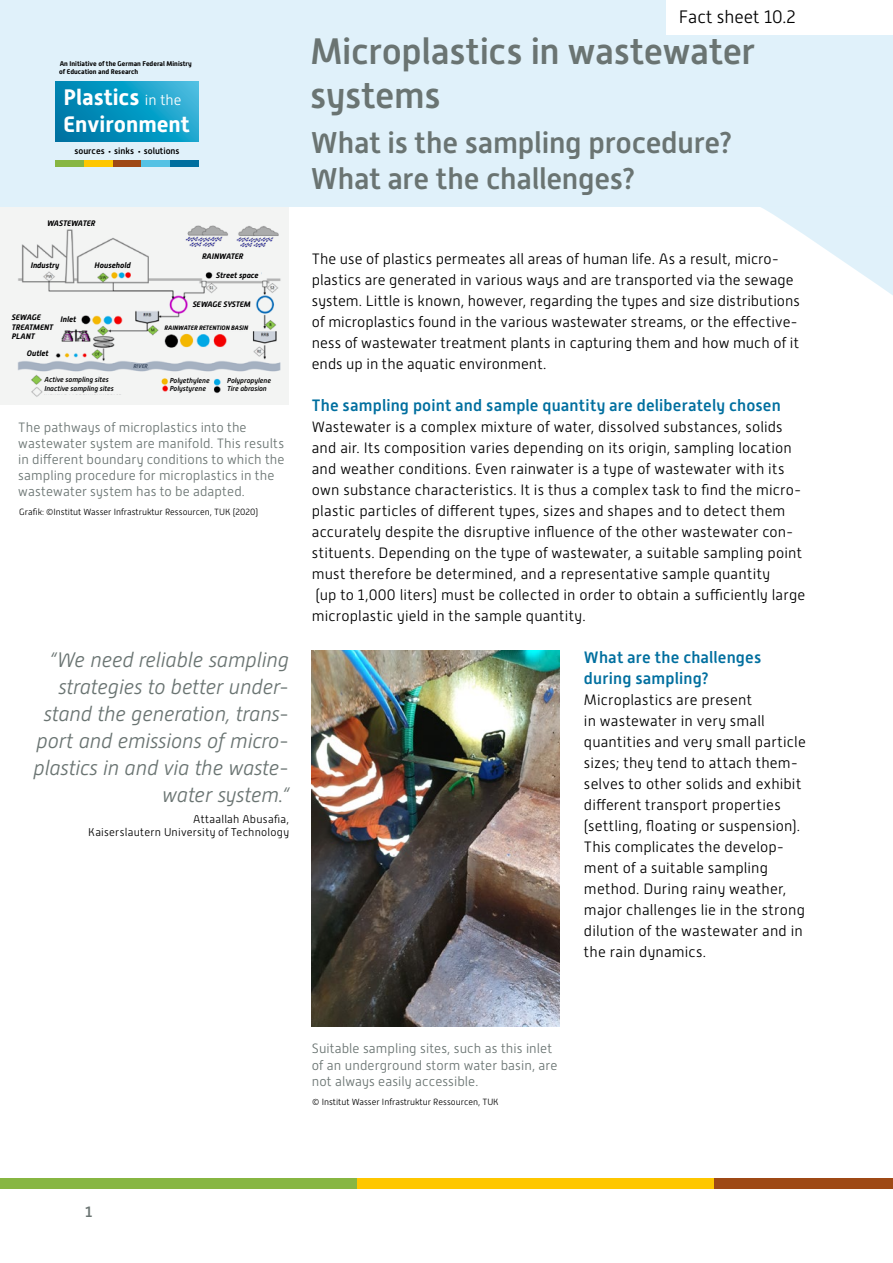
<style>
.page{position:relative;width:893px;height:1263px;background:#fff}
.page>*{position:absolute;margin:0;border:0;box-sizing:border-box;transform-origin:0 0}
.t1{font:500 36.75px/44.1px "Alwyn New";letter-spacing:-.01em;color:#6a7472}
.t2{font:500 30px/36px "Alwyn New";letter-spacing:-.01em;color:#6a7472}
.t3{font:700 22.35px/26.8px "Alwyn New";color:#fff}
.t4{font:italic 300 21px/27px "Alwyn New";letter-spacing:-.005em;color:#6a7472;text-align:right}
.t5{font:300 18px "Alwyn New";color:#000}
.t6{font:500 16.5px/21px "Alwyn New";letter-spacing:.01em;color:#006f9f}
.t7{font:300 15px/21px "Alwyn New";letter-spacing:.01em;color:#000}
.t8{font:500 15px "Alwyn New";color:#6a7472}
.t9{font:300 13.5px/16.2px "Alwyn New";letter-spacing:.005em;color:#6a7472}
.t10{font:300 11.25px/13.5px "Alwyn New";letter-spacing:.02em;color:#000;text-align:right}
.t11{font:300 9px "Alwyn New";color:#000}
.t12{font:500 9px "Alwyn New";color:#000}
.t13{font:italic 700 7.95px/9.6px "Alwyn New";color:#000}
.t14{font:italic 500 7.2px/8.9px "Alwyn New";color:#000}
.t15{font:700 6.9px/8.2px "Alwyn New";color:#000}
.t16{font:italic 700 6.45px "Alwyn New";color:#000}
.t17{font:italic 700 5.55px "Alwyn New";color:#44546a}
.s1{font-weight:300;font-size:14.7px}
</style>
<div class="page">
<div style="left:0;top:0;width:893px;height:207px;background:#dff1fa"></div>
<div style="left:0;top:1178px;width:357px;height:10px;background:#87b642"></div>
<div style="left:357px;top:1178px;width:357px;height:10px;background:#fec700"></div>
<div style="left:714px;top:1178px;width:179px;height:10px;background:#9e4915"></div>
<svg style="left:56px;top:81px;width:142px;height:60px"></svg>
<div style="left:56px;top:160px;width:28px;height:6px;background:#87b642"></div>
<div style="left:84px;top:160px;width:29px;height:6px;background:#fec700"></div>
<div style="left:113px;top:160px;width:28px;height:6px;background:#9e4915"></div>
<div style="left:141px;top:160px;width:29px;height:6px;background:#55c2e4"></div>
<div style="left:170px;top:160px;width:28px;height:6px;background:#006f9f"></div>
<div style="left:666px;top:1px;width:227px;height:34px;background:#fff"></div>
<svg style="left:761px;top:207px;width:132px;height:88px"></svg>
<div style="left:0;top:207px;width:289px;height:197px;background:#f3f4f3"></div>
<img style="left:17px;top:225px;width:264px;height:172px">
<div style="left:41px;top:219px;width:62px;height:9px;background:#f3f4f3"></div>
<div style="left:30px;top:261px;width:31px;height:9px;background:#f3f4f3"></div>
<div style="left:97px;top:259px;width:34px;height:10px;background:#f3f4f3"></div>
<div style="left:52px;top:316px;width:27px;height:9px;background:#f3f4f3"></div>
<div style="left:6px;top:331px;width:48px;height:10px;background:#f3f4f3"></div>
<div style="left:23px;top:350px;width:27px;height:9px;background:#f3f4f3"></div>
<div style="left:44px;top:378px;width:79px;height:8px;background:#f3f4f3"></div>
<div style="left:44px;top:386px;width:79px;height:8px;background:#f3f4f3"></div>
<div style="left:169px;top:375px;width:38px;height:19px;background:#f3f4f3"></div>
<div style="left:227px;top:375px;width:39px;height:19px;background:#f3f4f3"></div>
<div style="left:160px;top:322px;width:91px;height:9px;background:#f3f4f3"></div>
<div style="left:195px;top:300px;width:52px;height:10px;background:#f3f4f3"></div>
<div style="left:216px;top:267px;width:45px;height:11px;background:#f3f4f3"></div>
<div style="left:195px;top:250px;width:54px;height:14px;background:#f3f4f3"></div>
<svg style="left:131px;top:362px;width:20px;height:7px"></svg>
<img style="left:312px;top:651px;width:248px;height:375px">
<p class="t15" style="left:59px;top:59px;width:134px">An Initiative of the German Federal Ministry of Education and Research</p>
<h3 class="t3" style="left:64px;top:84px;width:128px">Plastics <span class="s1">in the<br></span>Environment</h3>
<p class="t12" style="left:74px;top:146px;width:32px">sources</p>
<p class="t12" style="left:114px;top:146px;width:21px">sinks</p>
<p class="t12" style="left:144px;top:146px;width:37px">solutions</p>
<p class="t13" style="left:47px;top:218px;width:50px">WASTEWATER</p>
<p class="t13" style="left:31px;top:260px;width:30px">Industry</p>
<p class="t13" style="left:95px;top:260px;width:37px">Household</p>
<p class="t13" style="left:202px;top:251px;width:43px">RAINWATER</p>
<p class="t13" style="left:216px;top:270px;width:44px">Street space</p>
<p class="t13" style="left:193px;top:300px;width:60px">SEWAGE SYSTEM</p>
<p class="t13" style="left:12px;top:313px;width:43px">SEWAGE<br>TREATMENT<br>PLANT</p>
<p class="t16" style="left:165px;top:324px;width:85px">RAINWATER RETENTION BASIN</p>
<p class="t13" style="left:60px;top:315px;width:17px">Inlet</p>
<p class="t13" style="left:27px;top:348px;width:23px">Outlet</p>
<p class="t17" style="left:133px;top:363px;width:16px">RIVER</p>
<p class="t14" style="left:44px;top:376px;width:71px">Active sampling sites<br>Inactive sampling sites</p>
<p class="t14" style="left:170px;top:376px;width:42px">Polyethylene<br>Polystyrene</p>
<p class="t14" style="left:227px;top:376px;width:45px">Polypropylene<br>Tire abrasion</p>
<p class="t9" style="left:18px;top:419px;width:268px">The pathways of microplastics into the wastewater system are manifold. This results in different boundary conditions to which the sampling procedure for microplastics in the wastewater system has to be adapted.</p>
<p class="t11" style="left:19px;top:506px;width:240px">Grafik: ©Institut Wasser Infrastruktur Ressourcen, TUK (2020)</p>
<h3 class="t4" style="left:33px;top:646px;width:257px">“We need reliable sampling strategies to better under&shy;stand the generation, trans&shy;port and emissions of micro&shy;plastics in and via the waste&shy;water system.“</h3>
<p class="t10" style="left:88px;top:812px;width:202px">Attaallah Abusafia,<br>Kaiserslautern University of Technology</p>
<p class="t5" style="left:679px;top:7px;width:118px">Fact sheet 10.2</p>
<h1 class="t1" style="left:310px;top:30px;width:447px">Microplastics in wastewater systems</h1>
<h2 class="t2" style="left:311px;top:125px;width:423px">What is the sampling procedure?<br>What are the challenges?</h2>
<p class="t7" style="left:312px;top:248px;width:490px">The use of plastics permeates all areas of human life. As a result, micro&shy;plastics are generated in various ways and are transported via the sewage system. Little is known, however, regarding the types and size distributions of microplastics found in the various wastewater streams, or the effective&shy;ness of wastewater treatment plants in capturing them and how much of it ends up in the aquatic environment.</p>
<p class="t6" style="left:312px;top:395px;width:470px">The sampling point and sample quantity are deliberately chosen</p>
<p class="t7" style="left:312px;top:416px;width:495px">Wastewater is a complex mixture of water, dissolved substances, solids and air. Its composition varies depending on its origin, sampling location and weather conditions. Even rainwater is a type of wastewater with its own substance characteristics. It is thus a complex task to find the micro&shy;plastic particles of different types, sizes and shapes and to detect them accurately despite the disruptive influence of the other wastewater con&shy;stituents. Depending on the type of wastewater, a suitable sampling point must therefore be determined, and a representative sample quantity<br>(up to 1,000 liters) must be collected in order to obtain a sufficiently large microplastic yield in the sample quantity.</p>
<p class="t6" style="left:584px;top:647px;width:179px">What are the challenges during sampling?</p>
<p class="t7" style="left:584px;top:689px;width:223px">Microplastics are present<br>in wastewater in very small quantities and very small particle sizes; they tend to attach them&shy;selves to other solids and exhibit different transport properties (settling, floating or suspension).<br>This complicates the develop&shy;ment of a suitable sampling method. During rainy weather, major challenges lie in the strong dilution of the wastewater and in the rain dynamics.</p>
<p class="t9" style="left:312px;top:1041px;width:247px">Suitable sampling sites, such as this inlet of an underground storm water basin, are not always easily accessible.</p>
<p class="t11" style="left:312px;top:1097px;width:188px">© Institut Wasser Infrastruktur Ressourcen, TUK</p>
<p class="t8" style="left:85px;top:1203px;width:9px">1</p>
</div>
